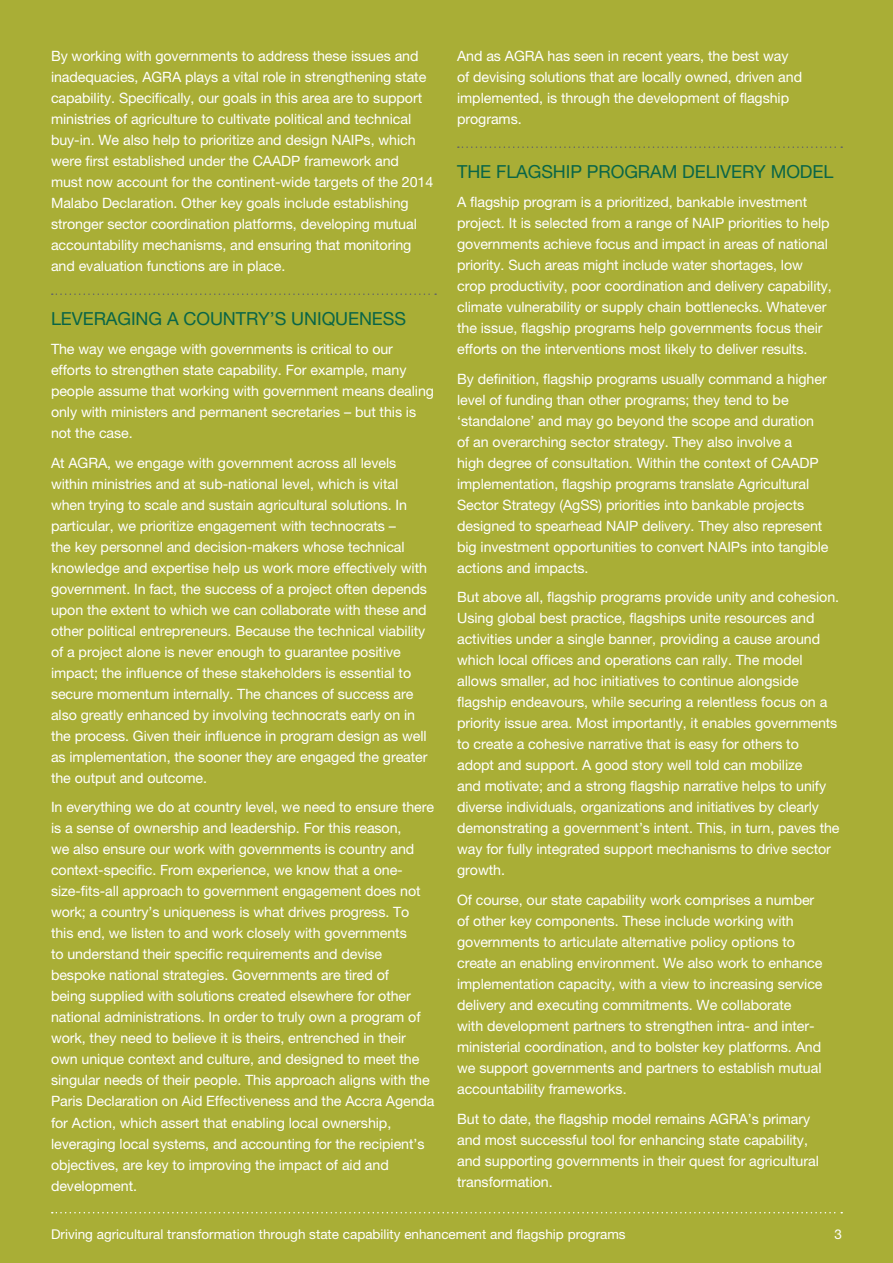
<style>
.page{position:relative;width:893px;height:1263px;background:#a9ae36}
.page>*{position:absolute;margin:0;border:0;box-sizing:border-box;transform-origin:0 0}
.t1{font:18px "Helvetica Neue LT Pro";letter-spacing:-.005em;color:#096547}
.t2{font:14.25px/21px "Helvetica Neue LT Pro";letter-spacing:-.005em;color:#fff}
.t3{font:13.5px "Helvetica Neue LT Pro";color:#fff}
</style>
<div class="page">
<svg style="left:52px;top:293px;width:384px;height:2px"></svg>
<svg style="left:458px;top:146px;width:384px;height:2px"></svg>
<svg style="left:52px;top:1212px;width:790px;height:1px"></svg>
<p class="t2" style="left:51px;top:45px;width:384px">By working with governments to address these issues and inadequacies, AGRA plays a vital role in strengthening state capability. Specifically, our goals in this area are to support ministries of agriculture to cultivate political and technical buy-in. We also help to prioritize and design NAIPs, which were first established under the CAADP framework and must now account for the continent-wide targets of the 2014<br>Malabo Declaration. Other key goals include establishing stronger sector coordination platforms, developing mutual accountability mechanisms, and ensuring that monitoring and evaluation functions are in place.</p>
<p class="t1" style="left:51px;top:308px;width:357px">LEVERAGING A COUNTRY’S UNIQUENESS</p>
<p class="t2" style="left:51px;top:338px;width:385px">The way we engage with governments is critical to our efforts to strengthen state capability. For example, many people assume that working with government means dealing only with ministers and permanent secretaries – but this is not the case.</p>
<p class="t2" style="left:51px;top:452px;width:378px">At AGRA, we engage with government across all levels within ministries and at sub-national level, which is vital when trying to scale and sustain agricultural solutions. In particular, we prioritize engagement with technocrats –<br>the key personnel and decision-makers whose technical knowledge and expertise help us work more effectively with government. In fact, the success of a project often depends upon the extent to which we can collaborate with these and other political entrepreneurs. Because the technical viability of a project alone is never enough to guarantee positive impact; the influence of these stakeholders is essential to secure momentum internally. The chances of success are also greatly enhanced by involving technocrats early on in the process. Given their influence in program design as well as implementation, the sooner they are engaged the greater the output and outcome.</p>
<p class="t2" style="left:51px;top:797px;width:385px">In everything we do at country level, we need to ensure there is a sense of ownership and leadership. For this reason,<br>we also ensure our work with governments is country and context-specific. From experience, we know that a one&shy;size-fits-all approach to government engagement does not work; a country’s uniqueness is what drives progress. To this end, we listen to and work closely with governments<br>to understand their specific requirements and devise bespoke national strategies. Governments are tired of<br>being supplied with solutions created elsewhere for other national administrations. In order to truly own a program of work, they need to believe it is theirs, entrenched in their own unique context and culture, and designed to meet the singular needs of their people. This approach aligns with the Paris Declaration on Aid Effectiveness and the Accra Agenda for Action, which assert that enabling local ownership, leveraging local systems, and accounting for the recipient’s objectives, are key to improving the impact of aid and development.</p>
<p class="t2" style="left:457px;top:45px;width:346px">And as AGRA has seen in recent years, the best way of devising solutions that are locally owned, driven and implemented, is through the development of flagship programs.</p>
<p class="t1" style="left:457px;top:161px;width:378px">THE FLAGSHIP PROGRAM DELIVERY MODEL</p>
<p class="t2" style="left:457px;top:191px;width:376px">A flagship program is a prioritized, bankable investment project. It is selected from a range of NAIP priorities to help governments achieve focus and impact in areas of national priority. Such areas might include water shortages, low crop productivity, poor coordination and delivery capability, climate vulnerability or supply chain bottlenecks. Whatever the issue, flagship programs help governments focus their efforts on the interventions most likely to deliver results.</p>
<p class="t2" style="left:457px;top:368px;width:373px">By definition, flagship programs usually command a higher level of funding than other programs; they tend to be ‘standalone’ and may go beyond the scope and duration of an overarching sector strategy. They also involve a<br>high degree of consultation. Within the context of CAADP implementation, flagship programs translate Agricultural Sector Strategy (AgSS) priorities into bankable projects designed to spearhead NAIP delivery. They also represent big investment opportunities to convert NAIPs into tangible actions and impacts.</p>
<p class="t2" style="left:457px;top:587px;width:384px">But above all, flagship programs provide unity and cohesion.<br>Using global best practice, flagships unite resources and activities under a single banner, providing a cause around which local offices and operations can rally. The model allows smaller, ad hoc initiatives to continue alongside flagship endeavours, while securing a relentless focus on a priority issue area. Most importantly, it enables governments to create a cohesive narrative that is easy for others to<br>adopt and support. A good story well told can mobilize<br>and motivate; and a strong flagship narrative helps to unify diverse individuals, organizations and initiatives by clearly demonstrating a government’s intent. This, in turn, paves the way for fully integrated support mechanisms to drive sector growth.</p>
<p class="t2" style="left:457px;top:889px;width:367px">Of course, our state capability work comprises a number of other key components. These include working with governments to articulate alternative policy options to create an enabling environment. We also work to enhance implementation capacity, with a view to increasing service delivery and executing commitments. We collaborate<br>with development partners to strengthen intra- and inter&shy;ministerial coordination, and to bolster key platforms. And we support governments and partners to establish mutual accountability frameworks.</p>
<p class="t2" style="left:457px;top:1108px;width:363px">But to date, the flagship model remains AGRA’s primary and most successful tool for enhancing state capability, and supporting governments in their quest for agricultural transformation.</p>
<p class="t3" style="left:51px;top:1226px;width:576px">Driving agricultural transformation through state capability enhancement and flagship programs</p>
<p class="t3" style="left:834px;top:1226px;width:9px">3</p>
</div>
